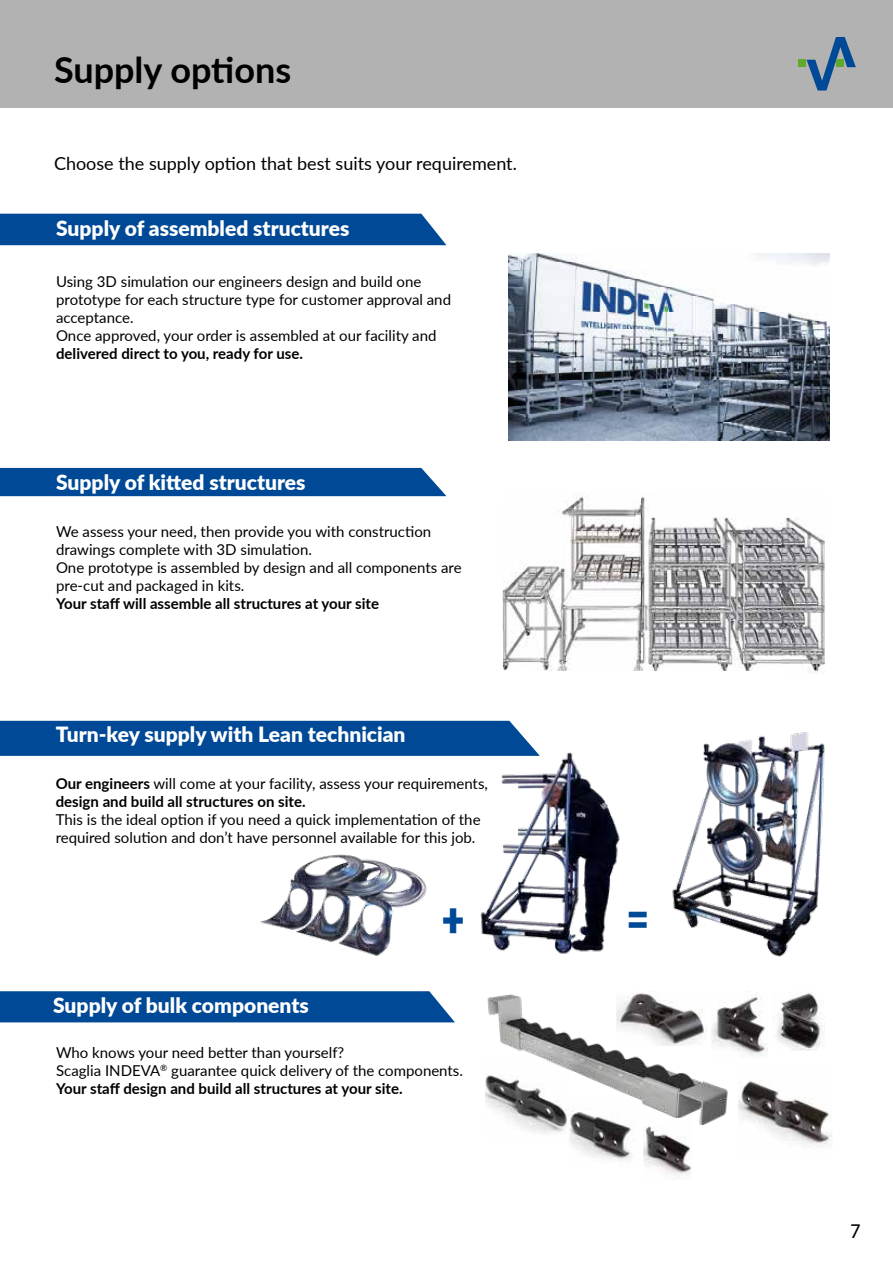
<style>
.page{position:relative;width:893px;height:1263px;background:#fff}
.page>*{position:absolute;margin:0;border:0;box-sizing:border-box;transform-origin:0 0}
.t1{font:700 48px "Roboto Condensed";color:#004996}
.t2{font:700 36px "Lato";color:#000}
.t3{font:900 21px "Lato";color:#fff}
.t4{font:21px "Myriad Pro";color:#000}
.t5{font:18px "Lato";color:#000}
.t6{font:15px/18px "Lato";color:#000}
.t7{font:700 15px/18px "Lato";color:#000}
.s1{font-weight:400}
.s2{font-weight:700}
</style>
<div class="page">
<div style="left:0;top:0;width:893px;height:108px;background:#b2b2b2"></div>
<svg style="left:806px;top:37px;width:50px;height:54px"></svg>
<div style="left:837px;top:60px;width:7px;height:7px;background:#60a92c"></div>
<div style="left:799px;top:60px;width:7px;height:7px;background:#60a92c"></div>
<div style="left:0;top:214px;width:446px;height:31px;background:#004996"></div>
<div style="left:0;top:468px;width:446px;height:28px;background:#004996"></div>
<div style="left:0;top:721px;width:536px;height:35px;background:#004996"></div>
<img style="left:478px;top:751px;width:142px;height:203px">
<img style="left:260px;top:854px;width:167px;height:102px">
<img style="left:672px;top:732px;width:153px;height:225px">
<img style="left:569px;top:1125px;width:64px;height:35px">
<img style="left:738px;top:1080px;width:94px;height:67px">
<img style="left:517px;top:1125px;width:49px;height:10px">
<img style="left:730px;top:991px;width:37px;height:67px">
<img style="left:486px;top:994px;width:244px;height:131px">
<img style="left:617px;top:993px;width:90px;height:52px">
<img style="left:776px;top:992px;width:47px;height:59px">
<img style="left:644px;top:1119px;width:47px;height:58px">
<div style="left:0;top:991px;width:455px;height:31px;background:#004996"></div>
<img style="left:503px;top:496px;width:322px;height:178px">
<img style="left:508px;top:254px;width:321px;height:186px">
<h2 class="t2" style="left:54px;top:44px;width:239px">Supply options</h2>
<p class="t5" style="left:54px;top:151px;width:464px">Choose the supply option that best suits your requirement.</p>
<h3 class="t3" style="left:56px;top:212px;width:295px">Supply of assembled structures</h3>
<p class="t6" style="left:56px;top:272px;width:396px">Using 3D simulation our engineers design and build one prototype for each structure type for customer approval and acceptance.<br>Once approved, your order is assembled at our facility and</p>
<p class="t7" style="left:56px;top:346px;width:248px">delivered direct to you, ready for use.</p>
<h3 class="t3" style="left:56px;top:467px;width:251px">Supply of kitted structures</h3>
<p class="t6" style="left:56px;top:522px;width:407px">We assess your need, then provide you with construction drawings complete with 3D simulation.<br>One prototype is assembled by design and all components are pre-cut and packaged in kits.</p>
<p class="t7" style="left:56px;top:594px;width:324px">Your staff will assemble all structures at your site</p>
<h3 class="t3" style="left:56px;top:718px;width:351px">Turn-key supply with Lean technician</h3>
<p class="t7" style="left:56px;top:776px;width:434px">Our engineers <span class="s1">will come at your facility, assess your requirements, </span>design and build all structures on site.</p>
<p class="t6" style="left:56px;top:810px;width:426px">This is the ideal option if you need a quick implementation of the required solution and don’t have personnel available for this job.</p>
<h3 class="t3" style="left:53px;top:990px;width:257px">Supply of bulk components</h3>
<h1 class="t1" style="left:442px;top:893px;width:24px">+</h1>
<h1 class="t1" style="left:626px;top:890px;width:26px">=</h1>
<p class="t6" style="left:56px;top:1043px;width:408px">Who knows your need better than yourself?<br>Scaglia INDEVA<sup>®</sup> guarantee quick delivery of the components.<br><span class="s2">Your staff design and build all structures at your site.</span></p>
<h3 class="t4" style="left:850px;top:1218px;width:12px">7</h3>
</div>
